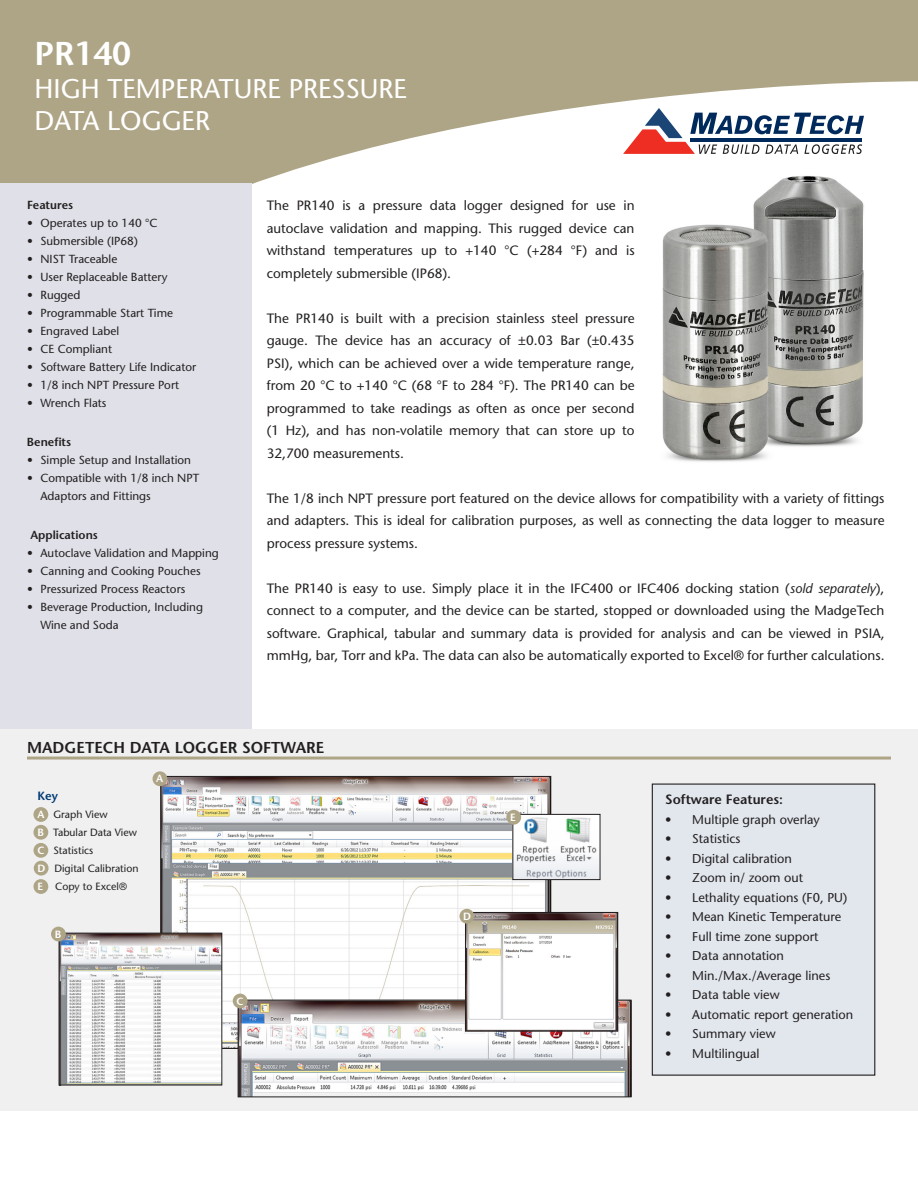
<style>
.page{position:relative;width:918px;height:1188px;background:#fff}
.page>*{position:absolute;margin:0;border:0;box-sizing:border-box;transform-origin:0 0}
.t1{font:600 33px "Stone Sans";color:#fff}
.t2{font:27px "Stone Sans";color:#fff}
.t3{font:600 15.75px "Stone Sans";color:#231f20}
.t4{font:13.5px/22.5px "Stone Sans";color:#231f20;text-align:justify}
.t5{font:600 13.5px "Stone Sans";color:#231f20}
.t6{font:12.75px "Stone Sans";color:#231f20}
.t7{font:600 12px "Stone Sans";color:#003a74}
.t8{font:11.7px/18px "Stone Sans";color:#231f20}
.t9{font:600 11.7px "Stone Sans";color:#231f20}
.t10{font:10.5px "Stone Sans";color:#231f20}
.t11{font:600 10.5px "Stone Sans";color:#fff}
.s1{font-style:italic}
.s2{font-weight:600;color:#fff}
</style>
<div class="page">
<svg style="left:0;top:0;width:918px;height:184px;fill:#aea587"></svg>
<div style="left:0;top:184px;width:252px;height:572px;background:#dfe0e8"></div>
<svg style="left:623px;top:108px;width:241px;height:46px"></svg>
<hr style="left:690px;top:138px;width:172px;height:4px;background:#00295c">
<img style="left:642px;top:166px;width:241px;height:296px">
<div style="left:0;top:729px;width:918px;height:381px;background:#f0f0f0"></div>
<hr style="left:27px;top:757px;width:864px;height:3px;background:#aea587">
<div style="left:33px;top:879px;width:15px;height:15px;background:#aea587;border-radius:50%"></div>
<div style="left:652px;top:784px;width:223px;height:291px;background:#e2e7ee"></div>
<div style="left:652px;top:784px;width:223px;height:292px;border:1px solid #231f20"></div>
<div style="left:33px;top:807px;width:15px;height:15px;background:#aea587;border-radius:50%"></div>
<div style="left:33px;top:825px;width:15px;height:15px;background:#aea587;border-radius:50%"></div>
<div style="left:33px;top:843px;width:15px;height:15px;background:#aea587;border-radius:50%"></div>
<div style="left:34px;top:861px;width:15px;height:15px;background:#aea587;border-radius:50%"></div>
<img style="left:163px;top:778px;width:386px;height:269px">
<img style="left:61px;top:935px;width:159px;height:148px">
<div style="left:59px;top:933px;width:163px;height:152px;border:1px solid #231f20"></div>
<img style="left:240px;top:1002px;width:389px;height:93px">
<div style="left:238px;top:1000px;width:393px;height:97px;border:1px solid #231f20"></div>
<img style="left:467px;top:914px;width:149px;height:116px">
<div style="left:465px;top:912px;width:153px;height:120px;border:1px solid #231f20"></div>
<img style="left:514px;top:816px;width:84px;height:62px">
<div style="left:512px;top:814px;width:88px;height:66px;border:1px solid #231f20"></div>
<div style="left:459px;top:909px;width:15px;height:15px;background:#aea587;border-radius:50%"></div>
<div style="left:233px;top:994px;width:15px;height:14px;background:#aea587;border-radius:50%"></div>
<div style="left:51px;top:927px;width:15px;height:14px;background:#aea587;border-radius:50%"></div>
<div style="left:506px;top:810px;width:15px;height:15px;background:#aea587;border-radius:50%"></div>
<div style="left:153px;top:771px;width:14px;height:15px;background:#aea587;border-radius:50%"></div>
<p class="t1" style="left:35px;top:34px;width:98px">PR140</p>
<p class="t2" style="left:35px;top:72px;width:374px">HIGH TEMPERATURE PRESSURE</p>
<p class="t2" style="left:35px;top:105px;width:177px">DATA LOGGER</p>
<p class="t9" style="left:27px;top:198px;width:48px">Features</p>
<p class="t8" style="left:27px;top:214px;width:132px">• Operates up to 140 °C</p>
<p class="t8" style="left:27px;top:232px;width:113px">• Submersible (IP68)</p>
<p class="t8" style="left:27px;top:250px;width:92px">• NIST Traceable</p>
<p class="t8" style="left:27px;top:268px;width:142px">• User Replaceable Battery</p>
<p class="t8" style="left:27px;top:286px;width:55px">• Rugged</p>
<p class="t8" style="left:27px;top:304px;width:148px">• Programmable Start Time</p>
<p class="t8" style="left:27px;top:322px;width:94px">• Engraved Label</p>
<p class="t8" style="left:27px;top:340px;width:87px">• CE Compliant</p>
<p class="t8" style="left:27px;top:358px;width:171px">• Software Battery Life Indicator</p>
<p class="t8" style="left:27px;top:376px;width:154px">• 1/8 inch NPT Pressure Port</p>
<p class="t8" style="left:27px;top:394px;width:81px">• Wrench Flats</p>
<p class="t9" style="left:27px;top:435px;width:46px">Benefits</p>
<p class="t8" style="left:27px;top:451px;width:166px">• Simple Setup and Installation</p>
<p class="t8" style="left:40px;top:469px;width:160px;text-indent:-14px">• Compatible with 1/8 inch NPT<br>Adaptors and Fittings</p>
<p class="t9" style="left:30px;top:528px;width:69px">Applications</p>
<p class="t8" style="left:27px;top:544px;width:193px">• Autoclave Validation and Mapping</p>
<p class="t8" style="left:27px;top:562px;width:175px">• Canning and Cooking Pouches</p>
<p class="t8" style="left:27px;top:580px;width:160px">• Pressurized Process Reactors</p>
<p class="t8" style="left:40px;top:598px;width:164px;text-indent:-14px">• Beverage Production, Including<br>Wine and Soda</p>
<p class="t4" style="left:267px;top:194px;width:369px">The PR140 is a pressure data logger designed for use in autoclave validation and mapping. This rugged device can withstand temperatures up to +140 °C (+284 °F) and is completely submersible (IP68).</p>
<p class="t4" style="left:267px;top:307px;width:369px">The PR140 is built with a precision stainless steel pressure gauge. The device has an accuracy of ±0.03 Bar (±0.435<br>PSI), which can be achieved over a wide temperature range, from 20 °C to +140 °C (68 °F to 284 °F). The PR140 can be programmed to take readings as often as once per second (1 Hz), and has non-volatile memory that can store up to 32,700 measurements.</p>
<p class="t4" style="left:267px;top:487px;width:619px">The 1/8 inch NPT pressure port featured on the device allows for compatibility with a variety of fittings and adapters. This is ideal for calibration purposes, as well as connecting the data logger to measure process pressure systems.</p>
<p class="t4" style="left:267px;top:577px;width:619px">The PR140 is easy to use. Simply place it in the IFC400 or IFC406 docking station (<span class="s1">sold separately</span>), connect to a computer, and the device can be started, stopped or downloaded using the MadgeTech software. Graphical, tabular and summary data is provided for analysis and can be viewed in PSIA, mmHg, bar, Torr and kPa. The data can also be automatically exported to Excel® for further calculations.</p>
<p class="t3" style="left:27px;top:738px;width:299px">MADGETECH DATA LOGGER SOFTWARE</p>
<p class="t7" style="left:37px;top:789px;width:22px">Key</p>
<p class="t10" style="left:37px;top:808px;width:72px"><span class="s2">A</span> Graph View</p>
<p class="t10" style="left:37px;top:826px;width:101px"><span class="s2">B</span> Tabular Data View</p>
<p class="t10" style="left:37px;top:844px;width:57px"><span class="s2">C</span> Statistics</p>
<p class="t10" style="left:37px;top:862px;width:103px"><span class="s2">D</span> Digital Calibration</p>
<p class="t10" style="left:37px;top:880px;width:91px"><span class="s2">E</span> Copy to Excel®</p>
<p class="t11" style="left:156px;top:773px;width:9px">A</p>
<p class="t11" style="left:55px;top:928px;width:8px">B</p>
<p class="t11" style="left:237px;top:995px;width:9px">C</p>
<p class="t11" style="left:463px;top:910px;width:9px">D</p>
<p class="t11" style="left:510px;top:811px;width:7px">E</p>
<p class="t5" style="left:665px;top:792px;width:119px">Software Features:</p>
<p class="t6" style="left:665px;top:812px;width:156px">• Multiple graph overlay</p>
<p class="t6" style="left:665px;top:831px;width:77px">• Statistics</p>
<p class="t6" style="left:665px;top:851px;width:128px">• Digital calibration</p>
<p class="t6" style="left:665px;top:870px;width:139px">• Zoom in/ zoom out</p>
<p class="t6" style="left:665px;top:890px;width:184px">• Lethality equations (F0, PU)</p>
<p class="t6" style="left:665px;top:909px;width:178px">• Mean Kinetic Temperature</p>
<p class="t6" style="left:665px;top:929px;width:155px">• Full time zone support</p>
<p class="t6" style="left:665px;top:948px;width:120px">• Data annotation</p>
<p class="t6" style="left:665px;top:968px;width:167px">• Min./Max./Average lines</p>
<p class="t6" style="left:665px;top:987px;width:116px">• Data table view</p>
<p class="t6" style="left:665px;top:1007px;width:190px">• Automatic report generation</p>
<p class="t6" style="left:665px;top:1026px;width:112px">• Summary view</p>
<p class="t6" style="left:665px;top:1046px;width:96px">• Multilingual</p>
</div>
